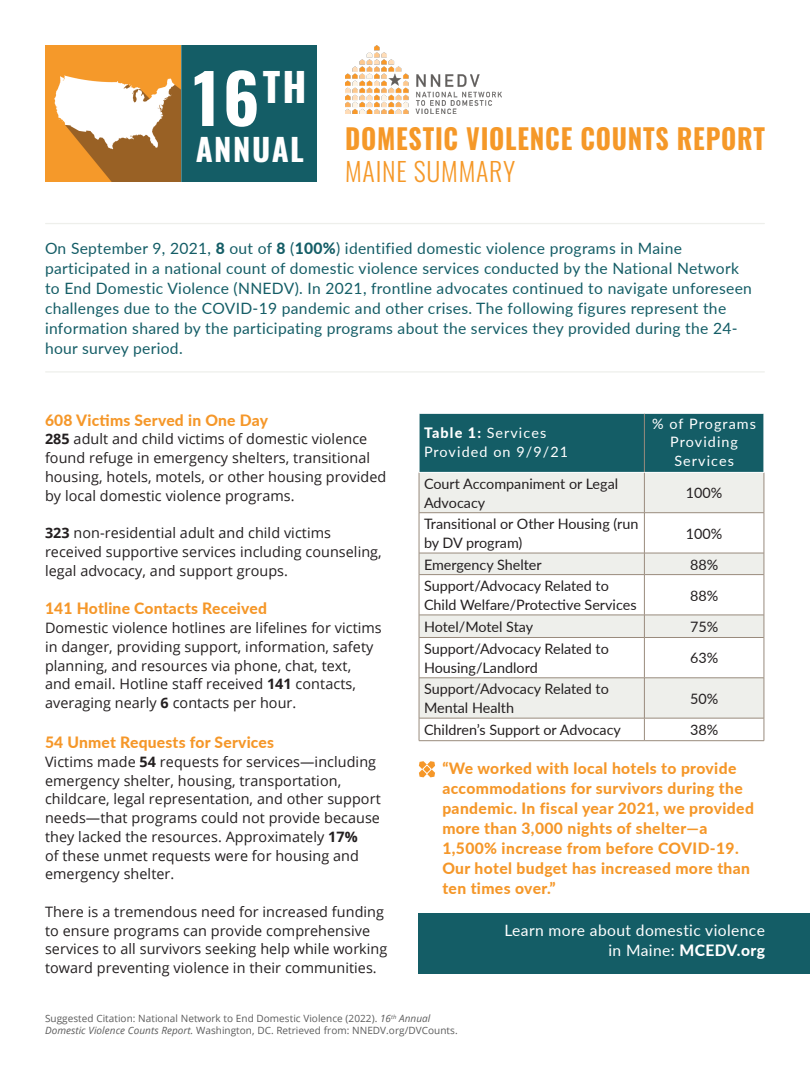
<style>
.page{position:relative;width:810px;height:1080px;background:#fff}
.page>*{position:absolute;margin:0;border:0;box-sizing:border-box;transform-origin:0 0}
.t1{font:700 67.88px "Oswald";color:#fff}
.t2{font:700 31px "Oswald";letter-spacing:.05em;color:#fff}
.national_summary_bol{font:700 28px "Oswald";letter-spacing:.03em;color:#f59828;scale:.93 1}
.national_summary_thi{font:300 26px "Oswald";letter-spacing:.03em;color:#f59828}
.Blue_callouts_Ralewa{font:15.62px/20px "Lato";letter-spacing:.02em;color:#145d66}
.natl_summary_orange{font:800 15.62px/20px "Lato";letter-spacing:.025em;color:#f59729}
.Drk_Orange_Subheads{font:800 15.62px "Lato";letter-spacing:.015em;color:#f59729}
.natl_summary_orange-2{font:15.62px "Lato";letter-spacing:.025em;color:#fff}
.natl_summary_orange-3{font:800 15.62px "Lato";letter-spacing:.025em;color:#fff}
.Drk_Orange_Subheads-2{font:14.38px/18.8px "Open Sans";letter-spacing:.005em;color:#231f20}
.Text_Column{font:14.38px/18.8px "Lato";color:#231f20}
.Body_text{font:14.38px/18.8px "Open Sans";letter-spacing:.005em;color:#231f20}
.small_table_header_l{font:14.38px/18.8px "Lato";letter-spacing:.075em;color:#fff}
.VicHeder{font:14.38px/18.8px "Lato";letter-spacing:.075em;color:#fff;text-align:center}
.Drk_Orange_Subheads-3{font:10px "Open Sans";letter-spacing:.005em;color:#5c5c5c}
.s1{font-weight:800}
.s2{font-weight:700}
.s3{font-weight:400}
.s4{font-style:italic}
</style>
<div class="page">
<div style="left:183px;top:45px;width:134px;height:137px;background:#145d66"></div>
<img style="left:45px;top:45px;width:136px;height:137px">
<img style="left:345px;top:45px;width:156px;height:68px">
<hr style="left:46px;top:223px;width:718px;height:1px;background:#eeefeb">
<hr style="left:46px;top:371px;width:718px;height:2px;background:#eeefeb">
<div style="left:419px;top:913px;width:391px;height:61px;background:#145d66"></div>
<div style="left:420px;top:414px;width:344px;height:58px;background:#145d66"></div>
<svg style="left:420px;top:473px;width:344px;height:245px;fill:#eeefeb"></svg>
<hr style="left:644px;top:413px;width:1px;height:59px;background:#998b7d">
<hr style="left:644px;top:473px;width:1px;height:40px;background:#998b7d">
<hr style="left:419px;top:512px;width:225px;height:1px;background:#998b7d">
<hr style="left:644px;top:512px;width:120px;height:1px;background:#998b7d">
<hr style="left:644px;top:513px;width:1px;height:40px;background:#998b7d">
<hr style="left:419px;top:553px;width:225px;height:1px;background:#998b7d">
<hr style="left:644px;top:553px;width:120px;height:1px;background:#998b7d">
<svg style="left:644px;top:553px;width:1px;height:21px"></svg>
<hr style="left:419px;top:574px;width:225px;height:1px;background:#998b7d">
<hr style="left:644px;top:574px;width:120px;height:1px;background:#998b7d">
<hr style="left:644px;top:575px;width:1px;height:40px;background:#998b7d">
<hr style="left:419px;top:615px;width:225px;height:1px;background:#998b7d">
<hr style="left:644px;top:615px;width:120px;height:1px;background:#998b7d">
<svg style="left:644px;top:615px;width:1px;height:22px"></svg>
<hr style="left:419px;top:637px;width:225px;height:1px;background:#998b7d">
<hr style="left:644px;top:637px;width:120px;height:1px;background:#998b7d">
<hr style="left:644px;top:638px;width:1px;height:40px;background:#998b7d">
<hr style="left:419px;top:678px;width:225px;height:1px;background:#998b7d">
<hr style="left:644px;top:678px;width:120px;height:1px;background:#998b7d">
<hr style="left:644px;top:678px;width:1px;height:40px;background:#998b7d">
<hr style="left:419px;top:718px;width:225px;height:1px;background:#998b7d">
<hr style="left:644px;top:718px;width:120px;height:1px;background:#998b7d">
<svg style="left:644px;top:718px;width:1px;height:22px"></svg>
<hr style="left:419px;top:740px;width:225px;height:1px;background:#998b7d">
<hr style="left:644px;top:740px;width:120px;height:1px;background:#998b7d">
<hr style="left:419px;top:473px;width:1px;height:40px;background:#998b7d">
<hr style="left:764px;top:473px;width:1px;height:40px;background:#998b7d">
<hr style="left:419px;top:513px;width:1px;height:40px;background:#998b7d">
<hr style="left:764px;top:513px;width:1px;height:40px;background:#998b7d">
<svg style="left:419px;top:553px;width:1px;height:22px"></svg>
<svg style="left:764px;top:553px;width:1px;height:22px"></svg>
<hr style="left:419px;top:575px;width:1px;height:40px;background:#998b7d">
<hr style="left:764px;top:575px;width:1px;height:40px;background:#998b7d">
<svg style="left:419px;top:615px;width:1px;height:22px"></svg>
<svg style="left:764px;top:615px;width:1px;height:22px"></svg>
<hr style="left:419px;top:637px;width:1px;height:41px;background:#998b7d">
<hr style="left:764px;top:637px;width:1px;height:41px;background:#998b7d">
<hr style="left:419px;top:678px;width:1px;height:40px;background:#998b7d">
<hr style="left:764px;top:678px;width:1px;height:40px;background:#998b7d">
<svg style="left:419px;top:718px;width:1px;height:23px"></svg>
<svg style="left:764px;top:718px;width:1px;height:23px"></svg>
<hr style="left:644px;top:413px;width:120px;height:1px;background:#fff">
<svg style="left:419px;top:761px;width:16px;height:16px"></svg>
<p class="t1" style="left:193px;top:63px;width:115px">16<sup>TH</sup></p>
<p class="t2" style="left:196px;top:133px;width:110px">ANNUAL</p>
<p class="national_summary_bol" style="left:345px;top:124px;width:453px">DOMESTIC VIOLENCE COUNTS REPORT</p>
<p class="national_summary_thi" style="left:345px;top:149px;width:172px">MAINE SUMMARY</p>
<p class="Blue_callouts_Ralewa" style="left:45px;top:238px;width:709px">On September 9, 2021, <span class="s1">8</span> out of <span class="s1">8</span> (<span class="s1">100%</span>) identified domestic violence programs in Maine participated in a national count of domestic violence services conducted by the National Network to End Domestic Violence (NNEDV). In 2021, frontline advocates continued to navigate unforeseen challenges due to the COVID-19 pandemic and other crises. The following figures represent the information shared by the participating programs about the services they provided during the 24- hour survey period.</p>
<p class="Drk_Orange_Subheads" style="left:45px;top:408px;width:225px">608 Victims Served in One Day</p>
<p class="Drk_Orange_Subheads-2" style="left:45px;top:430px;width:343px"><span class="s2">285</span> adult and child victims of domestic violence found refuge in emergency shelters, transitional housing, hotels, motels, or other housing provided by local domestic violence programs.</p>
<p class="Drk_Orange_Subheads-2" style="left:45px;top:523px;width:338px"><span class="s2">323</span> non-residential adult and child victims received supportive services including counseling, legal advocacy, and support groups.</p>
<p class="Drk_Orange_Subheads" style="left:45px;top:597px;width:224px">141 Hotline Contacts Received</p>
<p class="Body_text" style="left:45px;top:618px;width:338px">Domestic violence hotlines are lifelines for victims in danger, providing support, information, safety planning, and resources via phone, chat, text,<br>and email. Hotline staff received <span class="s2">141</span> contacts, averaging nearly <span class="s2">6</span> contacts per hour.</p>
<p class="Drk_Orange_Subheads" style="left:45px;top:731px;width:231px">54 Unmet Requests for Services</p>
<p class="Drk_Orange_Subheads-2" style="left:45px;top:752px;width:337px">Victims made <span class="s2">54</span> requests for services—including emergency shelter, housing, transportation, childcare, legal representation, and other support needs—that programs could not provide because they lacked the resources. Approximately <span class="s2">17%<br></span>of these unmet requests were for housing and emergency shelter.</p>
<p class="Drk_Orange_Subheads-2" style="left:45px;top:902px;width:344px">There is a tremendous need for increased funding to ensure programs can provide comprehensive services to all survivors seeking help while working toward preventing violence in their communities.</p>
<p class="small_table_header_l" style="left:424px;top:423px;width:146px"><span class="s1">Table 1:</span> Services<br>Provided on 9/9/21</p>
<p class="VicHeder" style="left:652px;top:413px;width:105px">% of Programs<br>Providing<br>Services</p>
<p class="Text_Column" style="left:424px;top:474px;width:196px">Court Accompaniment or Legal<br>Advocacy</p>
<p class="Text_Column" style="left:686px;top:483px;width:38px">100%</p>
<p class="Text_Column" style="left:424px;top:514px;width:216px">Transitional or Other Housing (run by DV program)</p>
<p class="Text_Column" style="left:686px;top:523px;width:38px">100%</p>
<p class="Text_Column" style="left:424px;top:554px;width:119px">Emergency Shelter</p>
<p class="Text_Column" style="left:690px;top:554px;width:30px">88%</p>
<p class="Text_Column" style="left:424px;top:576px;width:214px">Support/Advocacy Related to<br>Child Welfare/Protective Services</p>
<p class="Text_Column" style="left:690px;top:585px;width:30px">88%</p>
<p class="Text_Column" style="left:424px;top:617px;width:111px">Hotel/Motel Stay</p>
<p class="Text_Column" style="left:690px;top:617px;width:30px">75%</p>
<p class="Text_Column" style="left:424px;top:639px;width:186px">Support/Advocacy Related to<br>Housing/Landlord</p>
<p class="Text_Column" style="left:690px;top:648px;width:30px">63%</p>
<p class="Text_Column" style="left:424px;top:679px;width:186px">Support/Advocacy Related to<br>Mental Health</p>
<p class="Text_Column" style="left:690px;top:689px;width:30px">50%</p>
<p class="Text_Column" style="left:424px;top:720px;width:199px">Children’s Support or Advocacy</p>
<p class="Text_Column" style="left:690px;top:720px;width:30px">38%</p>
<p class="natl_summary_orange" style="left:442px;top:757px;width:313px">“We worked with local hotels to provide accommodations for survivors during the pandemic. In fiscal year 2021, we provided more than 3,000 nights of shelter—a 1,500% increase from before COVID-19.<br>Our hotel budget has increased more than ten times over.”</p>
<p class="natl_summary_orange-2" style="left:504px;top:919px;width:262px">Learn more about domestic violence</p>
<p class="natl_summary_orange-3" style="left:608px;top:939px;width:158px"><span class="s3">in Maine:</span> MCEDV.org</p>
<p class="Drk_Orange_Subheads-3" style="left:45px;top:1011px;width:387px">Suggested Citation: National Network to End Domestic Violence (2022). <span class="s4">16</span><sup>th</sup> <span class="s4">Annual</span></p>
<p class="Drk_Orange_Subheads-3" style="left:45px;top:1024px;width:414px"><span class="s4">Domestic Violence Counts Report.</span> Washington, DC. Retrieved from: NNEDV.org/DVCounts.</p>
</div>
